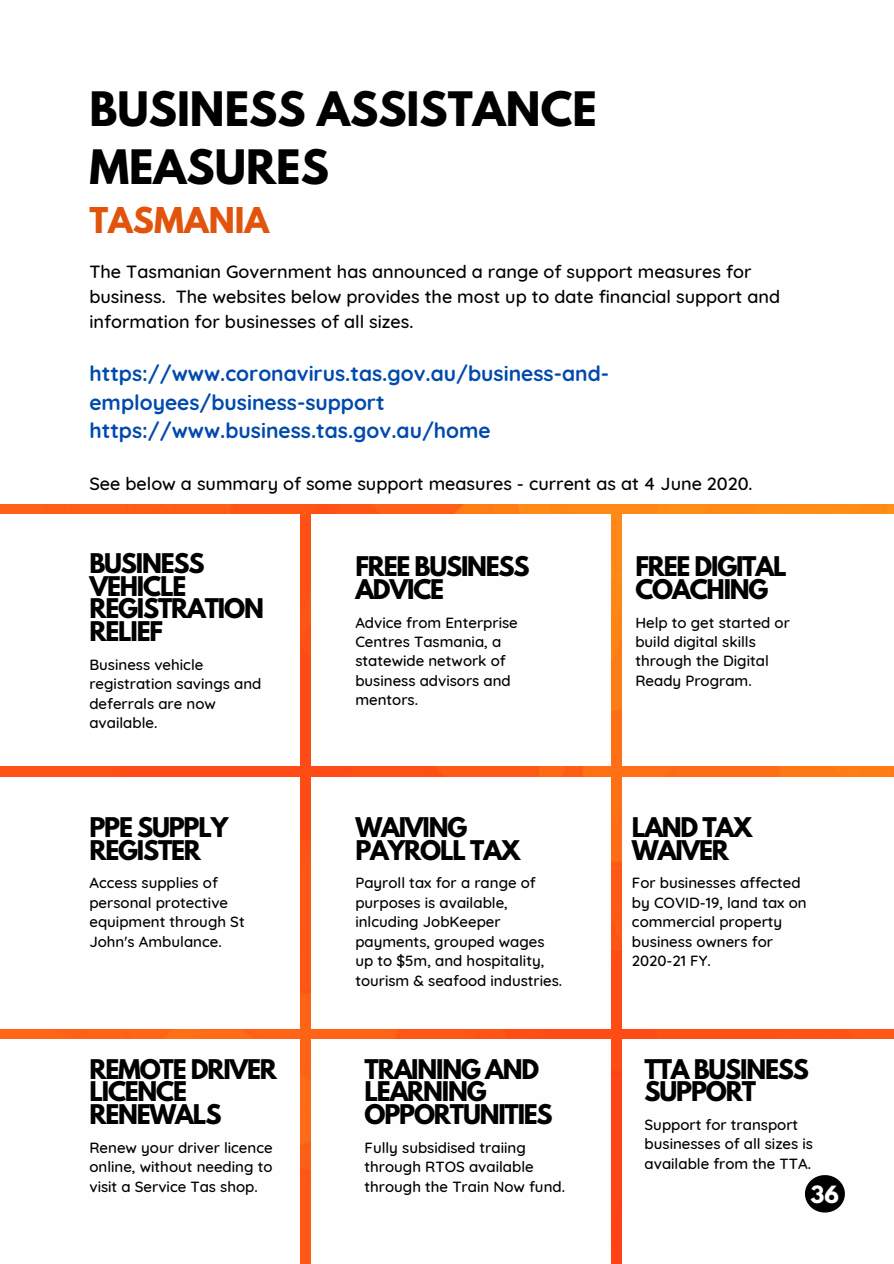
<style>
.page{position:relative;width:894px;height:1264px;background:#fff}
.page>*{position:absolute;margin:0;border:0;box-sizing:border-box;transform-origin:0 0}
.t1{font:700 42px/58.5px "League Spartan";color:#000}
.t2{font:700 31.5px "League Spartan";color:#e2540c}
.t3{font:700 24px/22.5px "League Spartan";letter-spacing:-.05em;color:#000}
.t4{font:700 21px/28.7px "Quicksand";color:#004aad}
.t5{font:700 21px "League Spartan";color:#fff}
.t6{font:500 18px/25.2px "Quicksand";color:#000}
.t7{font:500 15px/19.4px "Quicksand";color:#000}
</style>
<div class="page">
<img style="left:0;top:504px;width:893px;height:759px">
<div style="left:0;top:515px;width:300px;height:251px;background:#fff"></div>
<div style="left:311px;top:515px;width:299px;height:251px;background:#fefefe"></div>
<div style="left:622px;top:515px;width:271px;height:251px;background:#fff"></div>
<div style="left:0;top:777px;width:300px;height:251px;background:#fff"></div>
<div style="left:311px;top:777px;width:299px;height:251px;background:#fff"></div>
<div style="left:622px;top:777px;width:271px;height:251px;background:#fefefe"></div>
<div style="left:0;top:1039px;width:300px;height:224px;background:#fefefe"></div>
<div style="left:311px;top:1039px;width:299px;height:224px;background:#fefefe"></div>
<div style="left:622px;top:1039px;width:271px;height:224px;background:#fefefe"></div>
<svg style="left:805px;top:1175px;width:39px;height:37px"></svg>
<h1 class="t1" style="left:89px;top:85px;width:508px">BUSINESS ASSISTANCE<br>MEASURES</h1>
<h2 class="t2" style="left:89px;top:204px;width:181px">TASMANIA</h2>
<p class="t6" style="left:89px;top:258px;width:692px">The Tasmanian Government has announced a range of support measures for business. The websites below provides the most up to date financial support and information for businesses of all sizes.</p>
<h3 class="t4" style="left:89px;top:359px;width:521px">https://www.coronavirus.tas.gov.au/business-and&shy;employees/business-support https://www.business.tas.gov.au/home</h3>
<p class="t6" style="left:89px;top:470px;width:664px">See below a summary of some support measures - current as at 4 June 2020.</p>
<h3 class="t3" style="left:89px;top:555px;width:176px">BUSINESS<br>VEHICLE<br>REGISTRATION<br>RELIEF</h3>
<p class="t7" style="left:89px;top:654px;width:173px">Business vehicle registration savings and deferrals are now available.</p>
<h3 class="t3" style="left:89px;top:819px;width:140px">PPE SUPPLY<br>REGISTER</h3>
<p class="t7" style="left:89px;top:873px;width:157px">Access supplies of personal protective equipment through St<br>John's Ambulance.</p>
<h3 class="t3" style="left:89px;top:1060px;width:189px">REMOTE DRIVER<br>LICENCE<br>RENEWALS</h3>
<p class="t7" style="left:89px;top:1137px;width:185px;text-align:justify">Renew your driver licence online, without needing to visit a Service Tas shop.</p>
<h3 class="t3" style="left:355px;top:558px;width:176px">FREE BUSINESS<br>ADVICE</h3>
<p class="t7" style="left:355px;top:612px;width:164px">Advice from Enterprise<br>Centres Tasmania, a statewide network of business advisors and mentors.</p>
<h3 class="t3" style="left:355px;top:819px;width:166px">WAIVING<br>PAYROLL TAX</h3>
<p class="t7" style="left:355px;top:873px;width:208px">Payroll tax for a range of purposes is available, inlcuding JobKeeper payments, grouped wages up to $5m, and hospitality, tourism &amp; seafood industries.</p>
<h3 class="t3" style="left:364px;top:1060px;width:190px">TRAINING AND<br>LEARNING<br>OPPORTUNITIES</h3>
<p class="t7" style="left:364px;top:1137px;width:202px">Fully subsidised traiing through RTOS available through the Train Now fund.</p>
<h3 class="t3" style="left:635px;top:558px;width:153px">FREE DIGITAL<br>COACHING</h3>
<p class="t7" style="left:635px;top:612px;width:156px">Help to get started or build digital skills through the Digital<br>Ready Program.</p>
<h3 class="t3" style="left:631px;top:819px;width:122px">LAND TAX<br>WAIVER</h3>
<p class="t7" style="left:631px;top:873px;width:176px">For businesses affected by COVID-19, land tax on commercial property business owners for<br>2020-21 FY.</p>
<h3 class="t3" style="left:644px;top:1060px;width:166px">TTA BUSINESS<br>SUPPORT</h3>
<p class="t7" style="left:644px;top:1114px;width:170px">Support for transport businesses of all sizes is available from the TTA.</p>
<h3 class="t5" style="left:810px;top:1183px;width:30px">36</h3>
</div>
